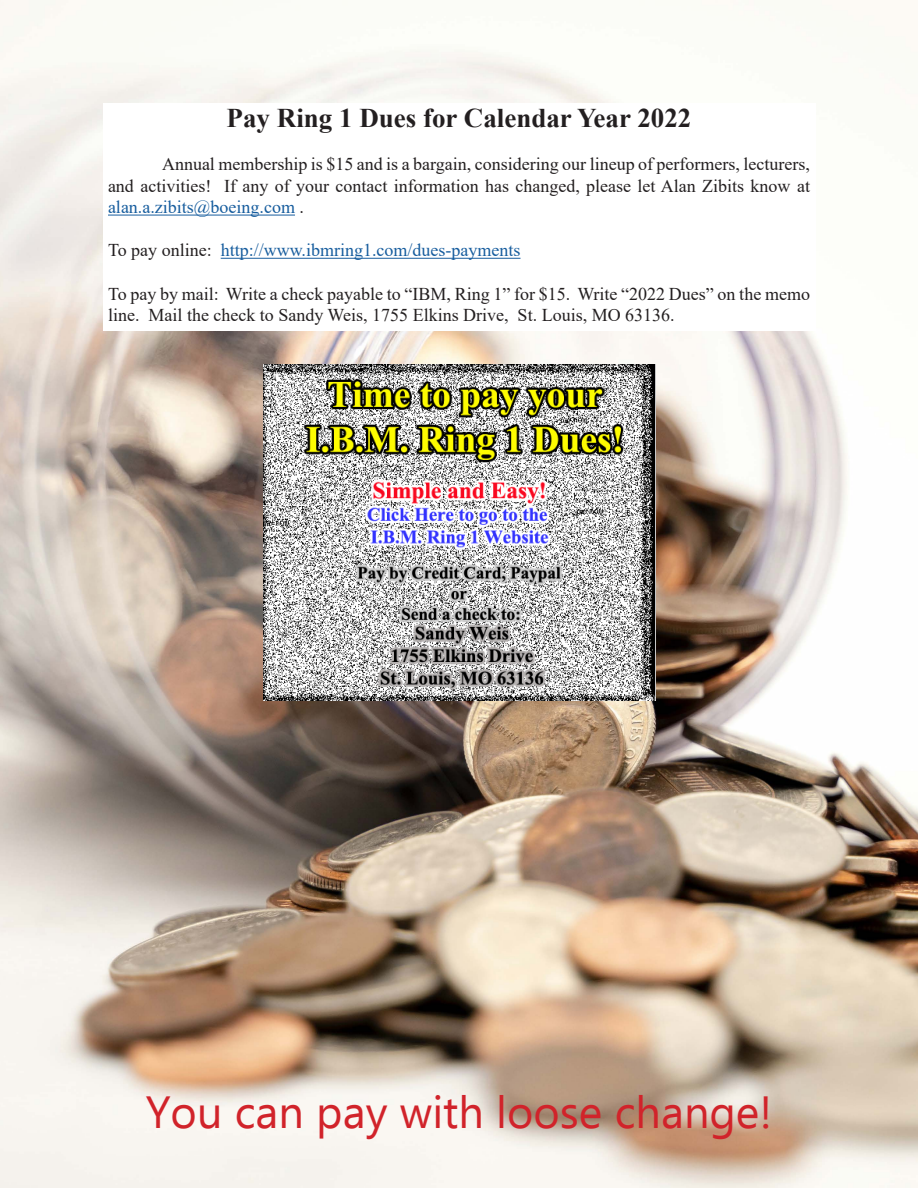
<style>
.page{position:relative;width:918px;height:1188px;background:#fff}
.page>*{position:absolute;margin:0;border:0;box-sizing:border-box;transform-origin:0 0}
.t1{font:45px "Ebrima";color:#d1232a}
.Article_Title{font:700 27px "Times New Roman";color:#231f20}
.t2{font:18px/21.6px "Times New Roman";color:#231f20;text-align:justify}
.t3{font:18px "Times New Roman";color:#175d9e}
.s1{color:#175d9e}
.s2{color:#231f20}
</style>
<div class="page">
<img style="left:0;top:0;width:918px;height:1188px">
<div style="left:103px;top:103px;width:712px;height:227px;background:#fff"></div>
<hr style="left:108px;top:215px;width:187px;height:1px;background:#175d9e">
<hr style="left:221px;top:258px;width:300px;height:1px;background:#175d9e">
<img style="left:264px;top:364px;width:392px;height:336px">
<p class="Article_Title" style="left:227px;top:98px;width:466px">Pay Ring 1 Dues for Calendar Year 2022</p>
<p class="t2" style="left:108px;top:153px;width:704px;text-indent:54px">Annual membership is $15 and is a bargain, considering our lineup of performers, lecturers, and activities! If any of your contact information has changed, please let Alan Zibits know at <span class="s1">alan.a.zibits@boeing.com</span> .</p>
<p class="t3" style="left:108px;top:238px;width:414px"><span class="s2">To pay online:</span> http://www.ibmring1.com/dues-payments</p>
<p class="t2" style="left:108px;top:282px;width:704px">To pay by mail: Write a check payable to “IBM, Ring 1” for $15. Write “2022 Dues” on the memo line. Mail the check to Sandy Weis, 1755 Elkins Drive, St. Louis, MO 63136.</p>
<p class="t1" style="left:146px;top:1079px;width:628px">You can pay with loose change!</p>
</div>
